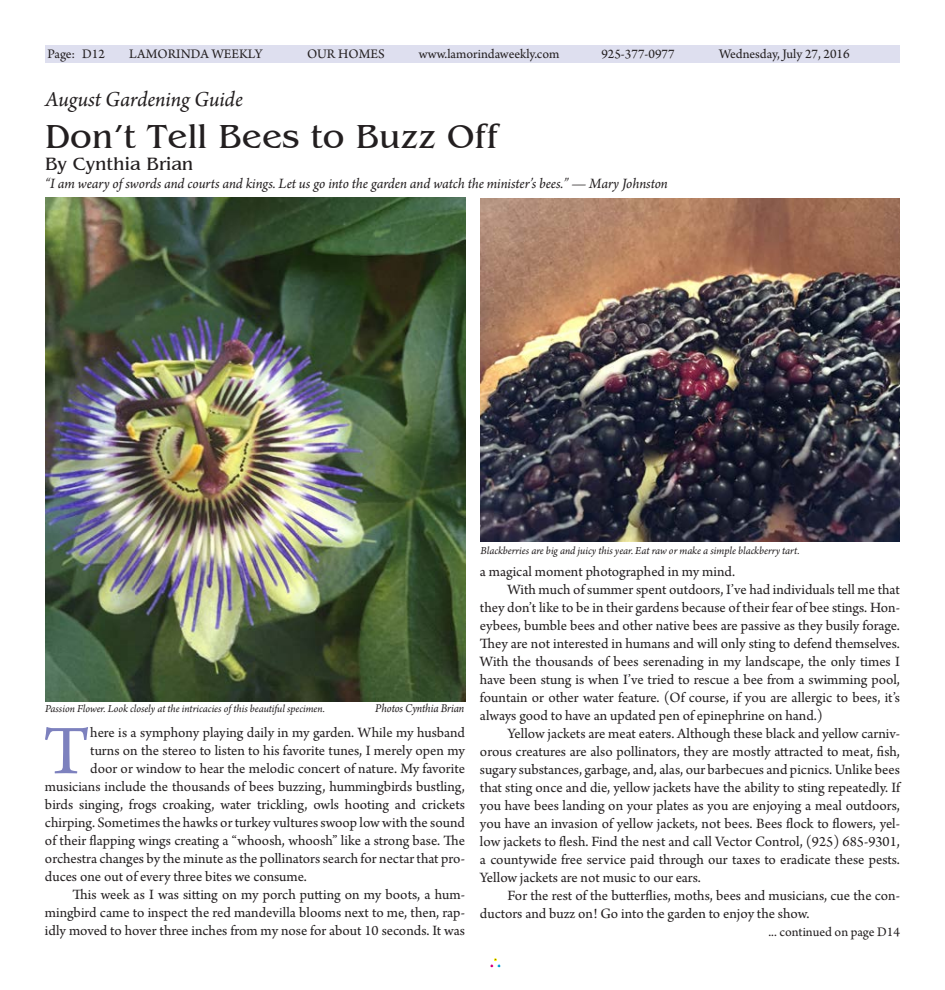
<style>
.page{position:relative;width:945px;height:990px;background:#fff}
.page>*{position:absolute;margin:0;border:0;box-sizing:border-box;transform-origin:0 0}
.t1{font:73.25px "Arno Pro";color:#7d81be}
.t2{font:35px "Benguiat";color:#231f20}
.t3{font:italic 22.5px "Arno Pro";letter-spacing:-.005em;color:#231f20}
.t4{font:18.75px "Benguiat";color:#231f20}
.t5{font:15px "Arno Pro";color:#231f20}
.t6{font:italic 15px "Arno Pro";letter-spacing:-.005em;color:#231f20}
.t7{font:13.75px "Arno Pro";color:#231f20}
.t8{font:italic 12.5px "Arno Pro";letter-spacing:-.01em;color:#231f20;scale:.94 1}
.t9{font:italic 11.25px "Arno Pro";letter-spacing:-.005em;color:#231f20}
</style>
<div class="page">
<div style="left:490px;top:958px;width:11px;height:10px;border:1px solid #fff"></div>
<div style="left:45px;top:45px;width:855px;height:17px;background:#dedfef"></div>
<img style="left:45px;top:197px;width:421px;height:505px">
<img style="left:481px;top:198px;width:419px;height:344px">
<p class="t7" style="left:48px;top:46px;width:59px">Page: D12</p>
<p class="t7" style="left:129px;top:46px;width:135px">LAMORINDA WEEKLY</p>
<p class="t7" style="left:307px;top:46px;width:79px">OUR HOMES</p>
<p class="t7" style="left:419px;top:46px;width:142px">www.lamorindaweekly.com</p>
<p class="t7" style="left:601px;top:46px;width:75px">925-377-0977</p>
<p class="t7" style="left:719px;top:46px;width:132px">Wednesday, July 27, 2016</p>
<h3 class="t3" style="left:45px;top:86px;width:199px">August Gardening Guide</h3>
<h2 class="t2" style="left:45px;top:118px;width:455px">Don’t Tell Bees to Buzz Off</h2>
<p class="t4" style="left:45px;top:154px;width:150px">By Cynthia Brian</p>
<p class="t6" style="left:45px;top:175px;width:624px">“I am weary of swords and courts and kings. Let us go into the garden and watch the minister’s bees.” — Mary Johnston</p>
<p class="t9" style="left:45px;top:702px;width:281px">Passion Flower. Look closely at the intricacies of this beautiful specimen.</p>
<p class="t8" style="left:375px;top:701px;width:96px">Photos Cynthia Brian</p>
<h1 class="t1" style="left:43px;top:709px;width:48px">T</h1>
<p class="t5" style="left:90px;top:724px;width:376px">here is a symphony playing daily in my garden. While my husband</p>
<p class="t5" style="left:90px;top:742px;width:376px">turns on the stereo to listen to his favorite tunes, I merely open my</p>
<p class="t5" style="left:90px;top:760px;width:376px">door or window to hear the melodic concert of nature. My favorite</p>
<p class="t5" style="left:45px;top:778px;width:422px">musicians include the thousands of bees buzzing, hummingbirds bustling,</p>
<p class="t5" style="left:45px;top:796px;width:422px">birds singing, frogs croaking, water trickling, owls hooting and crickets</p>
<p class="t5" style="left:45px;top:814px;width:421px">chirping. Sometimes the hawks or turkey vultures swoop low with the sound</p>
<p class="t5" style="left:45px;top:832px;width:422px">of their flapping wings creating a “whoosh, whoosh” like a strong base. The</p>
<p class="t5" style="left:45px;top:850px;width:422px">orchestra changes by the minute as the pollinators search for nectar that pro-</p>
<p class="t5" style="left:45px;top:868px;width:264px">duces one out of every three bites we consume.</p>
<p class="t5" style="left:72px;top:886px;width:394px">This week as I was sitting on my porch putting on my boots, a hum-</p>
<p class="t5" style="left:45px;top:904px;width:422px">mingbird came to inspect the red mandevilla blooms next to me, then, rap-</p>
<p class="t5" style="left:45px;top:922px;width:422px">idly moved to hover three inches from my nose for about 10 seconds. It was</p>
<p class="t9" style="left:481px;top:544px;width:320px">Blackberries are big and juicy this year. Eat raw or make a simple blackberry tart.</p>
<p class="t5" style="left:480px;top:563px;width:257px">a magical moment photographed in my mind.</p>
<p class="t5" style="left:507px;top:581px;width:394px">With much of summer spent outdoors, I’ve had individuals tell me that</p>
<p class="t5" style="left:480px;top:599px;width:422px">they don’t like to be in their gardens because of their fear of bee stings. Hon-</p>
<p class="t5" style="left:480px;top:617px;width:421px">eybees, bumble bees and other native bees are passive as they busily forage.</p>
<p class="t5" style="left:480px;top:635px;width:422px">They are not interested in humans and will only sting to defend themselves.</p>
<p class="t5" style="left:480px;top:653px;width:422px">With the thousands of bees serenading in my landscape, the only times I</p>
<p class="t5" style="left:480px;top:671px;width:422px">have been stung is when I’ve tried to rescue a bee from a swimming pool,</p>
<p class="t5" style="left:480px;top:689px;width:422px">fountain or other water feature. (Of course, if you are allergic to bees, it’s</p>
<p class="t5" style="left:480px;top:707px;width:345px">always good to have an updated pen of epinephrine on hand.)</p>
<p class="t5" style="left:507px;top:725px;width:394px">Yellow jackets are meat eaters. Although these black and yellow carniv-</p>
<p class="t5" style="left:480px;top:743px;width:422px">orous creatures are also pollinators, they are mostly attracted to meat, fish,</p>
<p class="t5" style="left:480px;top:761px;width:421px">sugary substances, garbage, and, alas, our barbecues and picnics. Unlike bees</p>
<p class="t5" style="left:480px;top:779px;width:422px">that sting once and die, yellow jackets have the ability to sting repeatedly. If</p>
<p class="t5" style="left:480px;top:797px;width:421px">you have bees landing on your plates as you are enjoying a meal outdoors,</p>
<p class="t5" style="left:480px;top:815px;width:421px">you have an invasion of yellow jackets, not bees. Bees flock to flowers, yel-</p>
<p class="t5" style="left:480px;top:833px;width:421px">low jackets to flesh. Find the nest and call Vector Control, (925) 685-9301,</p>
<p class="t5" style="left:480px;top:851px;width:422px">a countywide free service paid through our taxes to eradicate these pests.</p>
<p class="t5" style="left:480px;top:869px;width:223px">Yellow jackets are not music to our ears.</p>
<p class="t5" style="left:507px;top:887px;width:394px">For the rest of the butterflies, moths, bees and musicians, cue the con-</p>
<p class="t5" style="left:480px;top:905px;width:331px">ductors and buzz on! Go into the garden to enjoy the show.</p>
<p class="t7" style="left:769px;top:924px;width:133px">... continued on page D14</p>
</div>
